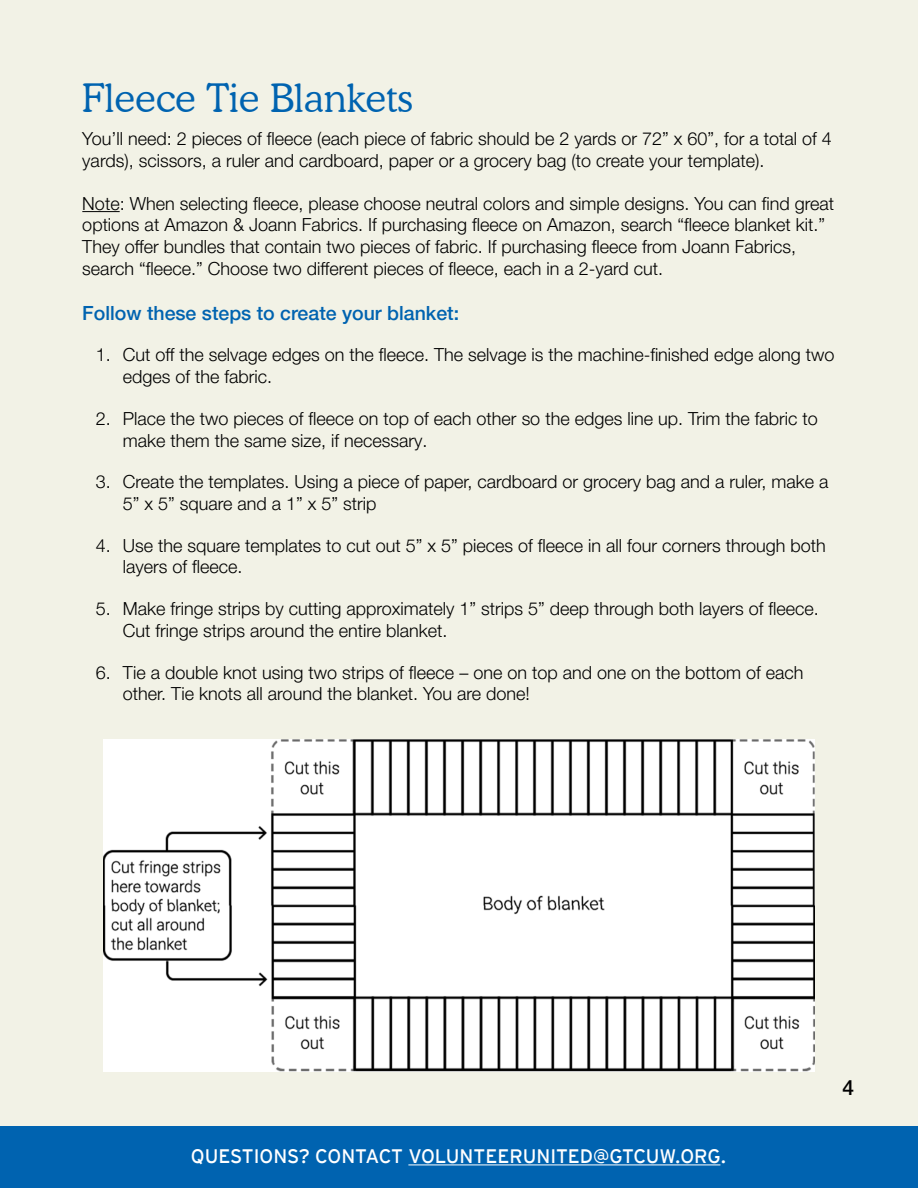
<style>
.page{position:relative;width:918px;height:1188px;background:#fff}
.page>*{position:absolute;margin:0;border:0;box-sizing:border-box;transform-origin:0 0}
.t1{font:300 39px "Cooper BT";color:#0063b0}
.t2{font:500 21px "Helvetica Neue LT Pro";color:#000}
.t3{font:19.5px "Interstate Mono";color:#fff}
.t4{font:500 19.5px "Helvetica Neue LT Pro";color:#0063b0}
.t5{font:300 18px/21.6px "Helvetica Neue LT Pro";color:#000}
</style>
<div class="page">
<div style="left:1px;top:1px;width:917px;height:1187px;background:#f2f2e6"></div>
<hr style="left:82px;top:211px;width:38px;height:1px;background:#000">
<img style="left:103px;top:739px;width:712px;height:332px">
<div style="left:0;top:1127px;width:918px;height:61px;background:#0063b0"></div>
<hr style="left:408px;top:1165px;width:312px;height:1px;background:#fff">
<h1 class="t1" style="left:81px;top:74px;width:333px">Fleece Tie Blankets</h1>
<p class="t5" style="left:82px;top:127px;width:751px">You’ll need: 2 pieces of fleece (each piece of fabric should be 2 yards or 72” x 60”, for a total of 4 yards), scissors, a ruler and cardboard, paper or a grocery bag (to create your template).</p>
<p class="t5" style="left:82px;top:192px;width:753px">Note: When selecting fleece, please choose neutral colors and simple designs. You can find great options at Amazon &amp; Joann Fabrics. If purchasing fleece on Amazon, search “fleece blanket kit.” They offer bundles that contain two pieces of fabric. If purchasing fleece from Joann Fabrics, search “fleece.” Choose two different pieces of fleece, each in a 2-yard cut.</p>
<p class="t4" style="left:82px;top:301px;width:378px">Follow these steps to create your blanket:</p>
<p class="t5" style="left:123px;top:344px;width:713px;text-indent:-27px">1. Cut off the selvage edges on the fleece. The selvage is the machine-finished edge along two edges of the fabric.</p>
<p class="t5" style="left:123px;top:407px;width:696px;text-indent:-27px">2. Place the two pieces of fleece on top of each other so the edges line up. Trim the fabric to make them the same size, if necessary.</p>
<p class="t5" style="left:123px;top:471px;width:707px;text-indent:-27px">3. Create the templates. Using a piece of paper, cardboard or grocery bag and a ruler, make a<br>5” x 5” square and a 1” x 5” strip</p>
<p class="t5" style="left:123px;top:534px;width:705px;text-indent:-27px">4. Use the square templates to cut out 5” x 5” pieces of fleece in all four corners through both layers of fleece.</p>
<p class="t5" style="left:123px;top:598px;width:698px;text-indent:-27px">5. Make fringe strips by cutting approximately 1” strips 5” deep through both layers of fleece.<br>Cut fringe strips around the entire blanket.</p>
<p class="t5" style="left:123px;top:661px;width:682px;text-indent:-27px">6. Tie a double knot using two strips of fleece – one on top and one on the bottom of each other. Tie knots all around the blanket. You are done!</p>
<p class="t3" style="left:191px;top:1145px;width:537px">QUESTIONS? CONTACT VOLUNTEERUNITED@GTCUW.ORG.</p>
<p class="t2" style="left:842px;top:1075px;width:13px">4</p>
</div>
